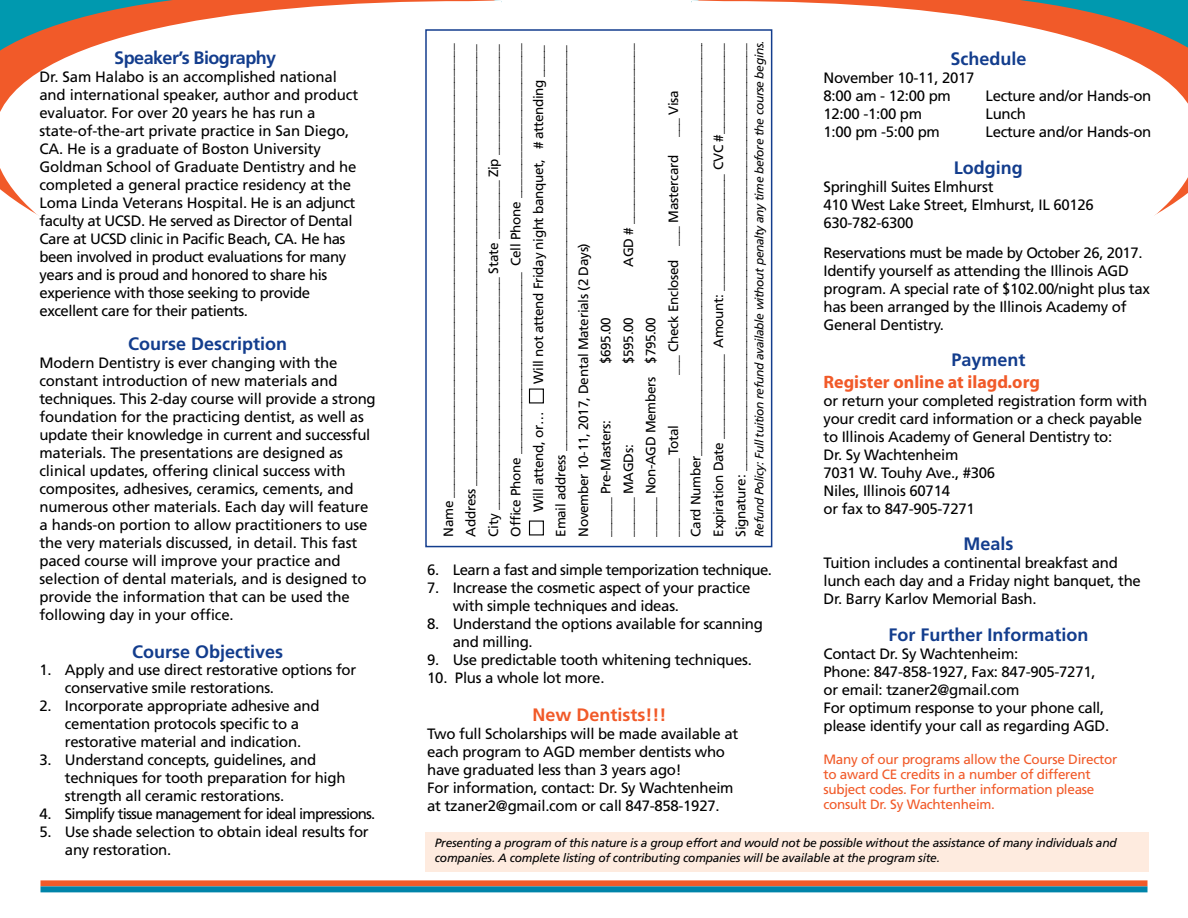
<style>
.page{position:relative;width:1188px;height:918px;background:#fff}
.page>*{position:absolute;margin:0;border:0;box-sizing:border-box;transform-origin:0 0}
.t1{font:700 18px "Frutiger";color:#133d8d}
.t2{font:700 18px "Myriad";color:#f15a29}
.t3{font:700 18px "Frutiger";letter-spacing:-.03em;color:#133d8d}
.t4{font:700 18px "Frutiger";color:#f15a29}
.t5{font:15px/18px "Frutiger";letter-spacing:-.02em;color:#000}
.t6{font:15px "Frutiger";letter-spacing:-.055em;color:#000}
.t7{font:13.5px/22.5px "Frutiger";letter-spacing:-.02em;color:#000}
.t8{font:13.5px/15px "Frutiger";letter-spacing:-.02em;color:#f15a29}
.t9{font:italic 12px/14.4px "Frutiger";letter-spacing:-.02em;color:#000}
</style>
<div class="page">
<svg style="left:0;top:0;width:501px;height:216px"></svg>
<svg style="left:691px;top:0;width:497px;height:231px"></svg>
<div style="left:425px;top:29px;width:347px;height:518px;border:2px solid #133d8d"></div>
<div style="left:529px;top:521px;width:15px;height:14px;border:1px solid #000"></div>
<div style="left:529px;top:389px;width:15px;height:14px;border:1px solid #000"></div>
<div style="left:448px;top:35px;width:301px;height:8px;background:#fff"></div>
<div style="left:426px;top:832px;width:723px;height:39px;background:#feebdf"></div>
<div style="left:40px;top:880px;width:1108px;height:6px;background:#f15a29"></div>
<div style="left:40px;top:886px;width:1108px;height:6px;background:#0084a9"></div>
<p class="t3" style="left:114px;top:47px;width:163px">Speaker’s Biography</p>
<p class="t5" style="left:39px;top:67px;width:320px">Dr. Sam Halabo is an accomplished national and international speaker, author and product evaluator. For over 20 years he has run a state-of-the-art private practice in San Diego, CA. He is a graduate of Boston University Goldman School of Graduate Dentistry and he completed a general practice residency at the Loma Linda Veterans Hospital. He is an adjunct faculty at UCSD. He served as Director of Dental Care at UCSD clinic in Pacific Beach, CA. He has been involved in product evaluations for many years and is proud and honored to share his experience with those seeking to provide excellent care for their patients.</p>
<p class="t1" style="left:128px;top:333px;width:160px">Course Description</p>
<p class="t5" style="left:39px;top:354px;width:338px">Modern Dentistry is ever changing with the constant introduction of new materials and techniques. This 2-day course will provide a strong foundation for the practicing dentist, as well as update their knowledge in current and successful materials. The presentations are designed as clinical updates, offering clinical success with composites, adhesives, ceramics, cements, and numerous other materials. Each day will feature a hands-on portion to allow practitioners to use the very materials discussed, in detail. This fast paced course will improve your practice and selection of dental materials, and is designed to provide the information that can be used the following day in your office.</p>
<p class="t1" style="left:132px;top:641px;width:153px">Course Objectives</p>
<p class="t5" style="left:65px;top:661px;width:293px;text-indent:-26px">1. Apply and use direct restorative options for conservative smile restorations.</p>
<p class="t5" style="left:39px;top:697px;width:282px;text-align:center">2. Incorporate appropriate adhesive and cementation protocols specific to a restorative material and indication.</p>
<p class="t5" style="left:65px;top:751px;width:282px;text-indent:-26px">3. Understand concepts, guidelines, and techniques for tooth preparation for high strength all ceramic restorations.</p>
<p class="t6" style="left:39px;top:805px;width:337px">4. Simplify tissue management for ideal impressions.</p>
<p class="t5" style="left:65px;top:823px;width:305px;text-indent:-26px">5. Use shade selection to obtain ideal results for any restoration.</p>
<p class="t7" style="left:662px;top:537px;width:499px;text-indent:399px;rotate:-90deg">___ Visa<br>Card Number________________________________________________________________ Expiration Date _____________ Amount: __________________ CVC #______________ Signature: __________________________________________________________________</p>
<p class="t9" style="left:752px;top:537px;width:497px;rotate:-90deg">Refund Policy: Full tuition refund available without penalty any time before the course begins.</p>
<p class="t7" style="left:437px;top:537px;width:495px;rotate:-90deg">Name ______________________________________________________________________</p>
<p class="t7" style="left:460px;top:537px;width:494px;rotate:-90deg">Address ____________________________________________________________________</p>
<p class="t7" style="left:482px;top:537px;width:493px;rotate:-90deg">City ____________________________________ State _________ Zip _________________</p>
<p class="t7" style="left:505px;top:537px;width:495px;rotate:-90deg">Office Phone ____________________________ Cell Phone _______________________</p>
<p class="t7" style="left:617px;top:267px;width:224px;rotate:-90deg">AGD # ____________________________</p>
<p class="t7" style="left:527px;top:537px;width:493px;text-indent:153px;rotate:-90deg">Will not attend Friday night banquet, # attending _____ Email address ______________________________________________________________ November 10-11, 2017, Dental Materials (2 Days)<br>______ Pre-Masters:</p>
<p class="t1" style="left:950px;top:48px;width:78px">Schedule</p>
<p class="t5" style="left:824px;top:69px;width:153px">November 10-11, 2017<br>8:00 am - 12:00 pm</p>
<p class="t5" style="left:986px;top:87px;width:167px">Lecture and/or Hands-on</p>
<p class="t5" style="left:824px;top:105px;width:100px">12:00 -1:00 pm</p>
<p class="t5" style="left:986px;top:105px;width:42px">Lunch</p>
<p class="t5" style="left:824px;top:123px;width:118px">1:00 pm -5:00 pm</p>
<p class="t5" style="left:986px;top:123px;width:167px">Lecture and/or Hands-on</p>
<p class="t1" style="left:954px;top:157px;width:70px">Lodging</p>
<p class="t5" style="left:824px;top:177px;width:272px">Springhill Suites Elmhurst<br>410 West Lake Street, Elmhurst, IL 60126<br>630-782-6300</p>
<p class="t5" style="left:824px;top:243px;width:328px">Reservations must be made by October 26, 2017.<br>Identify yourself as attending the Illinois AGD program. A special rate of $102.00/night plus tax has been arranged by the Illinois Academy of General Dentistry.</p>
<p class="t1" style="left:951px;top:349px;width:76px">Payment</p>
<p class="t2" style="left:824px;top:372px;width:218px">Register online at ilagd.org</p>
<p class="t5" style="left:824px;top:392px;width:325px">or return your completed registration form with your credit card information or a check payable to Illinois Academy of General Dentistry to:<br>Dr. Sy Wachtenheim<br>7031 W. Touhy Ave., #306<br>Niles, Illinois 60714<br>or fax to 847-905-7271</p>
<p class="t1" style="left:963px;top:534px;width:52px">Meals</p>
<p class="t5" style="left:824px;top:554px;width:319px">Tuition includes a continental breakfast and lunch each day and a Friday night banquet, the<br>Dr. Barry Karlov Memorial Bash.</p>
<p class="t1" style="left:888px;top:624px;width:202px">For Further Information</p>
<p class="t5" style="left:824px;top:645px;width:287px">Contact Dr. Sy Wachtenheim:<br>Phone: 847-858-1927, Fax: 847-905-7271, or email: tzaner2@gmail.com<br>For optimum response to your phone call, please identify your call as regarding AGD.</p>
<p class="t8" style="left:824px;top:752px;width:295px">Many of our programs allow the Course Director to award CE credits in a number of different subject codes. For further information please consult Dr. Sy Wachtenheim.</p>
<p class="t9" style="left:435px;top:836px;width:683px">Presenting a program of this nature is a group effort and would not be possible without the assistance of many individuals and companies. A complete listing of contributing companies will be available at the program site.</p>
<p class="t7" style="left:662px;top:375px;width:222px;rotate:-90deg">___ Check Enclosed ___ Mastercard</p>
<p class="t7" style="left:595px;top:364px;width:49px;rotate:-90deg">$695.00</p>
<p class="t7" style="left:617px;top:364px;width:49px;rotate:-90deg">$595.00</p>
<p class="t7" style="left:640px;top:537px;width:221px;rotate:-90deg">______ Non-AGD Members $795.00 ____________ Total</p>
<p class="t7" style="left:527px;top:512px;width:102px;rotate:-90deg">Will attend, or…</p>
<p class="t7" style="left:617px;top:537px;width:94px;rotate:-90deg">______ MAGDs:</p>
<p class="t5" style="left:427px;top:561px;width:346px">6. Learn a fast and simple temporization technique.</p>
<p class="t5" style="left:453px;top:579px;width:299px;text-indent:-26px">7. Increase the cosmetic aspect of your practice with simple techniques and ideas.</p>
<p class="t5" style="left:453px;top:615px;width:312px;text-indent:-26px">8. Understand the options available for scanning and milling.</p>
<p class="t5" style="left:427px;top:651px;width:326px">9. Use predictable tooth whitening techniques.</p>
<p class="t5" style="left:427px;top:669px;width:179px">10. Plus a whole lot more.</p>
<p class="t4" style="left:533px;top:704px;width:136px">New Dentists!!!</p>
<p class="t5" style="left:427px;top:725px;width:313px">Two full Scholarships will be made available at each program to AGD member dentists who have graduated less than 3 years ago!<br>For information, contact: Dr. Sy Wachtenheim at tzaner2@gmail.com or call 847-858-1927.</p>
</div>
